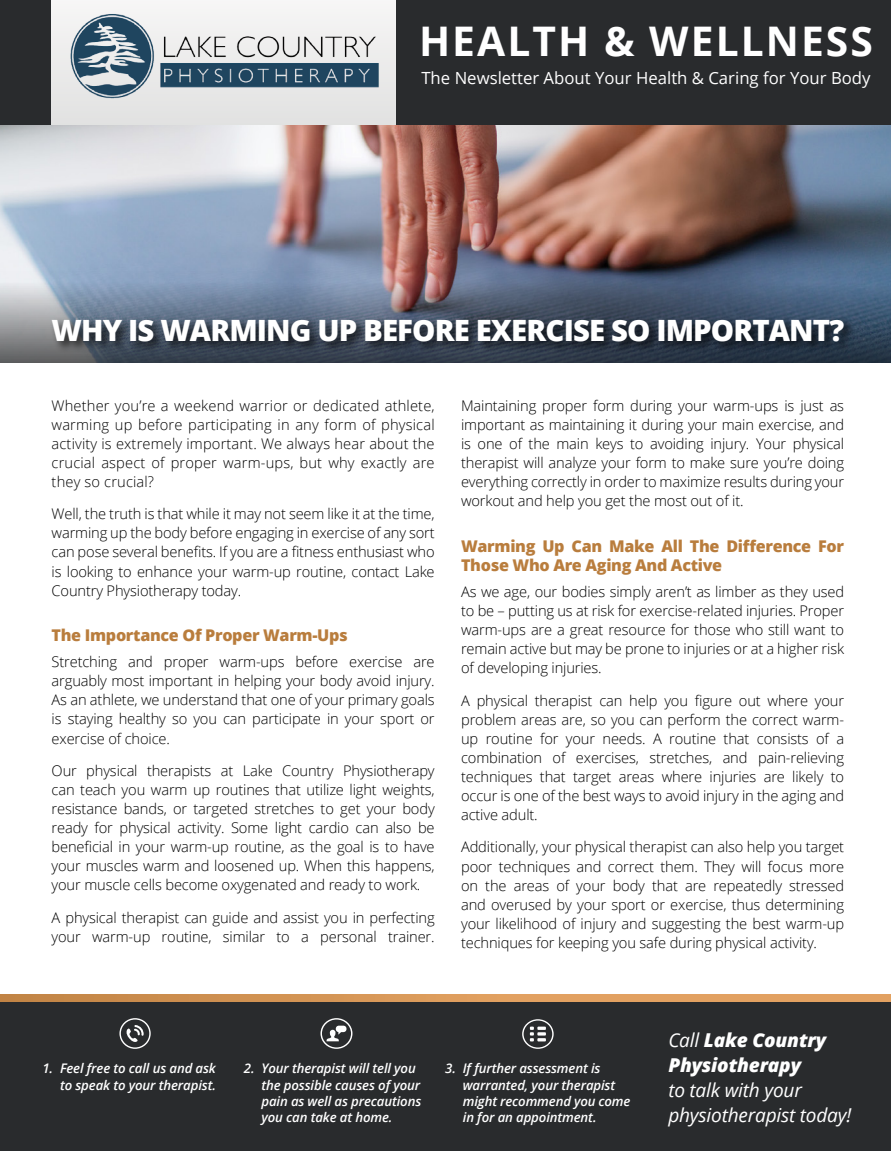
<style>
.page{position:relative;width:891px;height:1151px;background:#fff}
.page>*{position:absolute;margin:0;border:0;box-sizing:border-box;transform-origin:0 0}
.t1{font:700 40.73px "Open Sans";letter-spacing:.05em;color:#fff}
.t2{font:800 29.25px "Open Sans";letter-spacing:-.03em;color:#fff}
.t3{font:italic 19.12px/25px "Open Sans";letter-spacing:-.01em;color:#fff}
.t4{font:16.65px "Open Sans";color:#fff}
.t5{font:800 16.2px/19.3px "Open Sans";letter-spacing:-.02em;color:#b97d3d}
.t6{font:300 14.62px/19.1px "Open Sans";letter-spacing:-.01em;color:#000;text-align:justify}
.t7{font:italic 600 13.28px/16.2px "Open Sans";letter-spacing:-.01em;color:#fff}
.s1{font-weight:800}
</style>
<div class="page">
<img style="left:0;top:124px;width:891px;height:147px">
<svg style="left:0;top:271px;width:891px;height:92px"></svg>
<div style="left:0;top:0;width:891px;height:124px;background:#292b2d"></div>
<div style="left:0;top:997px;width:891px;height:153px;background:#292b2d"></div>
<div style="left:52px;top:0;width:343px;height:124px;background:linear-gradient(to right,#e9e9e9,#e9e9e9)"></div>
<svg style="left:0;top:994px;width:891px;height:7px"></svg>
<svg style="left:119px;top:1018px;width:32px;height:30px"></svg>
<svg style="left:321px;top:1018px;width:31px;height:30px"></svg>
<div style="left:336px;top:1025px;width:10px;height:6px;background:#fff;border-radius:3px"></div>
<svg style="left:522px;top:1019px;width:32px;height:29px"></svg>
<img style="left:67px;top:11px;width:313px;height:89px">
<div style="left:50px;top:316px;width:806px;height:38px;background:#000;opacity:.75"></div>
<p class="t1" style="left:419px;top:13px;width:455px">HEALTH &amp; WELLNESS</p>
<p class="t4" style="left:421px;top:67px;width:451px">The Newsletter About Your Health &amp; Caring for Your Body</p>
<p class="t2" style="left:52px;top:308px;width:794px">WHY IS WARMING UP BEFORE EXERCISE SO IMPORTANT?</p>
<p class="t6" style="left:52px;top:395px;width:385px">Whether you’re a weekend warrior or dedicated athlete, warming up before participating in any form of physical activity is extremely important. We always hear about the crucial aspect of proper warm-ups, but why exactly are they so crucial?</p>
<p class="t6" style="left:52px;top:504px;width:385px">Well, the truth is that while it may not seem like it at the time, warming up the body before engaging in exercise of any sort can pose several benefits. If you are a fitness enthusiast who is looking to enhance your warm-up routine, contact Lake Country Physiotherapy today.</p>
<p class="t5" style="left:52px;top:625px;width:298px">The Importance Of Proper Warm-Ups</p>
<p class="t6" style="left:52px;top:651px;width:385px">Stretching and proper warm-ups before exercise are arguably most important in helping your body avoid injury.<br>As an athlete, we understand that one of your primary goals is staying healthy so you can participate in your sport or exercise of choice.</p>
<p class="t6" style="left:52px;top:760px;width:385px">Our physical therapists at Lake Country Physiotherapy can teach you warm up routines that utilize light weights, resistance bands, or targeted stretches to get your body ready for physical activity. Some light cardio can also be beneficial in your warm-up routine, as the goal is to have your muscles warm and loosened up. When this happens, your muscle cells become oxygenated and ready to work.</p>
<p class="t6" style="left:52px;top:907px;width:385px">A physical therapist can guide and assist you in perfecting your warm-up routine, similar to a personal trainer.</p>
<p class="t6" style="left:461px;top:395px;width:385px">Maintaining proper form during your warm-ups is just as important as maintaining it during your main exercise, and is one of the main keys to avoiding injury. Your physical therapist will analyze your form to make sure you’re doing everything correctly in order to maximize results during your workout and help you get the most out of it.</p>
<p class="t5" style="left:461px;top:535px;width:385px">Warming Up Can Make All The Difference For<br>Those Who Are Aging And Active</p>
<p class="t6" style="left:461px;top:581px;width:385px">As we age, our bodies simply aren’t as limber as they used to be – putting us at risk for exercise-related injuries. Proper warm-ups are a great resource for those who still want to remain active but may be prone to injuries or at a higher risk of developing injuries.</p>
<p class="t6" style="left:461px;top:690px;width:385px">A physical therapist can help you figure out where your problem areas are, so you can perform the correct warm&shy;up routine for your needs. A routine that consists of a combination of exercises, stretches, and pain-relieving techniques that target areas where injuries are likely to occur is one of the best ways to avoid injury in the aging and active adult.</p>
<p class="t6" style="left:461px;top:837px;width:385px">Additionally, your physical therapist can also help you target poor techniques and correct them. They will focus more on the areas of your body that are repeatedly stressed and overused by your sport or exercise, thus determining your likelihood of injury and suggesting the best warm-up techniques for keeping you safe during physical activity.</p>
<p class="t7" style="left:42px;top:1059px;width:175px;text-align:right">1. Feel free to call us and ask to speak to your therapist.</p>
<p class="t7" style="left:261px;top:1059px;width:161px;text-indent:-18px">2. Your therapist will tell you the possible causes of your pain as well as precautions you can take at home.</p>
<p class="t7" style="left:463px;top:1059px;width:169px;text-indent:-18px">3. If further assessment is warranted, your therapist might recommend you come in for an appointment.</p>
<p class="t3" style="left:668px;top:1027px;width:185px">Call <span class="s1">Lake Country<br>Physiotherapy<br></span>to talk with your physiotherapist today!</p>
</div>
